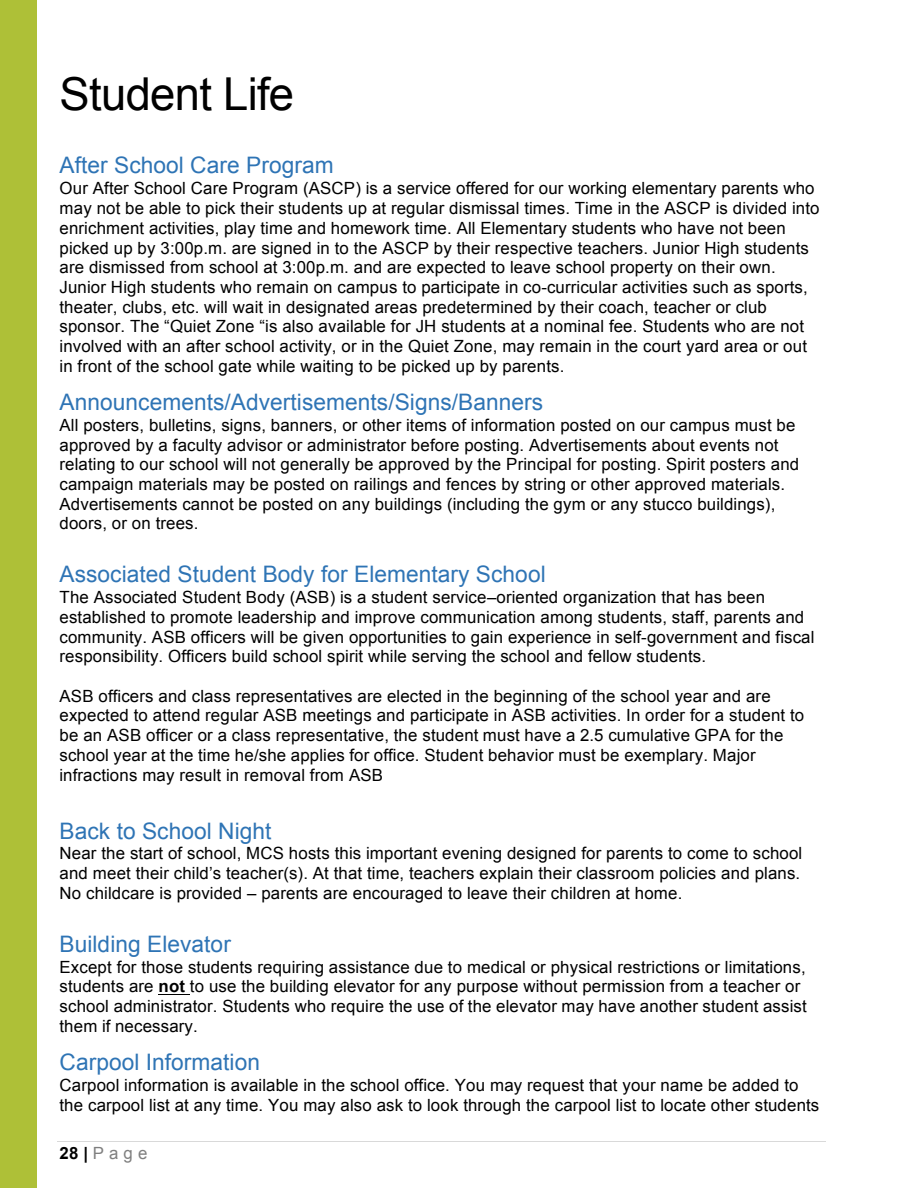
<style>
.page{position:relative;width:918px;height:1188px;background:#fff}
.page>*{position:absolute;margin:0;border:0;box-sizing:border-box;transform-origin:0 0}
.t1{font:45.45px "Arial";letter-spacing:-.015em;color:#000}
.t2{font:22.65px "Arial";letter-spacing:.005em;color:#2e74b5}
.t3{font:16.8px/19.6px "Arial";letter-spacing:.01em;color:#000}
.t4{font:16.8px "Arial";color:#7f7f7f}
.s1{font-weight:700}
.s2{font-weight:700;color:#000}
</style>
<div class="page">
<div style="left:0;top:0;width:37px;height:1188px;background:#aec037"></div>
<hr style="left:57px;top:1141px;width:768px;height:1px;background:#d9d9d9">
<hr style="left:159px;top:995px;width:31px;height:1px;background:#000">
<p class="t1" style="left:60px;top:64px;width:236px">Student Life</p>
<p class="t2" style="left:60px;top:151px;width:276px">After School Care Program</p>
<p class="t3" style="left:60px;top:179px;width:761px">Our After School Care Program (ASCP) is a service offered for our working elementary parents who may not be able to pick their students up at regular dismissal times. Time in the ASCP is divided into enrichment activities, play time and homework time. All Elementary students who have not been picked up by 3:00p.m. are signed in to the ASCP by their respective teachers. Junior High students are dismissed from school at 3:00p.m. and are expected to leave school property on their own.<br>Junior High students who remain on campus to participate in co-curricular activities such as sports, theater, clubs, etc. will wait in designated areas predetermined by their coach, teacher or club sponsor. The “Quiet Zone “is also available for JH students at a nominal fee. Students who are not involved with an after school activity, or in the Quiet Zone, may remain in the court yard area or out in front of the school gate while waiting to be picked up by parents.</p>
<p class="t2" style="left:60px;top:387px;width:485px">Announcements/Advertisements/Signs/Banners</p>
<p class="t3" style="left:60px;top:415px;width:741px">All posters, bulletins, signs, banners, or other items of information posted on our campus must be approved by a faculty advisor or administrator before posting. Advertisements about events not relating to our school will not generally be approved by the Principal for posting. Spirit posters and campaign materials may be posted on railings and fences by string or other approved materials.<br>Advertisements cannot be posted on any buildings (including the gym or any stucco buildings), doors, or on trees.</p>
<p class="t2" style="left:60px;top:560px;width:488px">Associated Student Body for Elementary School</p>
<p class="t3" style="left:60px;top:588px;width:757px">The Associated Student Body (ASB) is a student service–oriented organization that has been established to promote leadership and improve communication among students, staff, parents and community. ASB officers will be given opportunities to gain experience in self-government and fiscal responsibility. Officers build school spirit while serving the school and fellow students.</p>
<p class="t3" style="left:59px;top:686px;width:746px">ASB officers and class representatives are elected in the beginning of the school year and are expected to attend regular ASB meetings and participate in ASB activities. In order for a student to be an ASB officer or a class representative, the student must have a 2.5 cumulative GPA for the school year at the time he/she applies for office. Student behavior must be exemplary. Major infractions may result in removal from ASB</p>
<p class="t2" style="left:60px;top:816px;width:214px">Back to School Night</p>
<p class="t3" style="left:60px;top:844px;width:744px;text-align:justify">Near the start of school, MCS hosts this important evening designed for parents to come to school and meet their child’s teacher(s). At that time, teachers explain their classroom policies and plans.<br>No childcare is provided – parents are encouraged to leave their children at home.</p>
<p class="t2" style="left:60px;top:929px;width:173px">Building Elevator</p>
<p class="t3" style="left:60px;top:957px;width:749px">Except for those students requiring assistance due to medical or physical restrictions or limitations, students are <span class="s1">not</span> to use the building elevator for any purpose without permission from a teacher or school administrator. Students who require the use of the elevator may have another student assist them if necessary.</p>
<p class="t2" style="left:60px;top:1047px;width:202px">Carpool Information</p>
<p class="t3" style="left:60px;top:1075px;width:761px">Carpool information is available in the school office. You may request that your name be added to the carpool list at any time. You may also ask to look through the carpool list to locate other students</p>
<p class="t4" style="left:60px;top:1142px;width:89px"><span class="s2">28|</span> Page</p>
</div>
